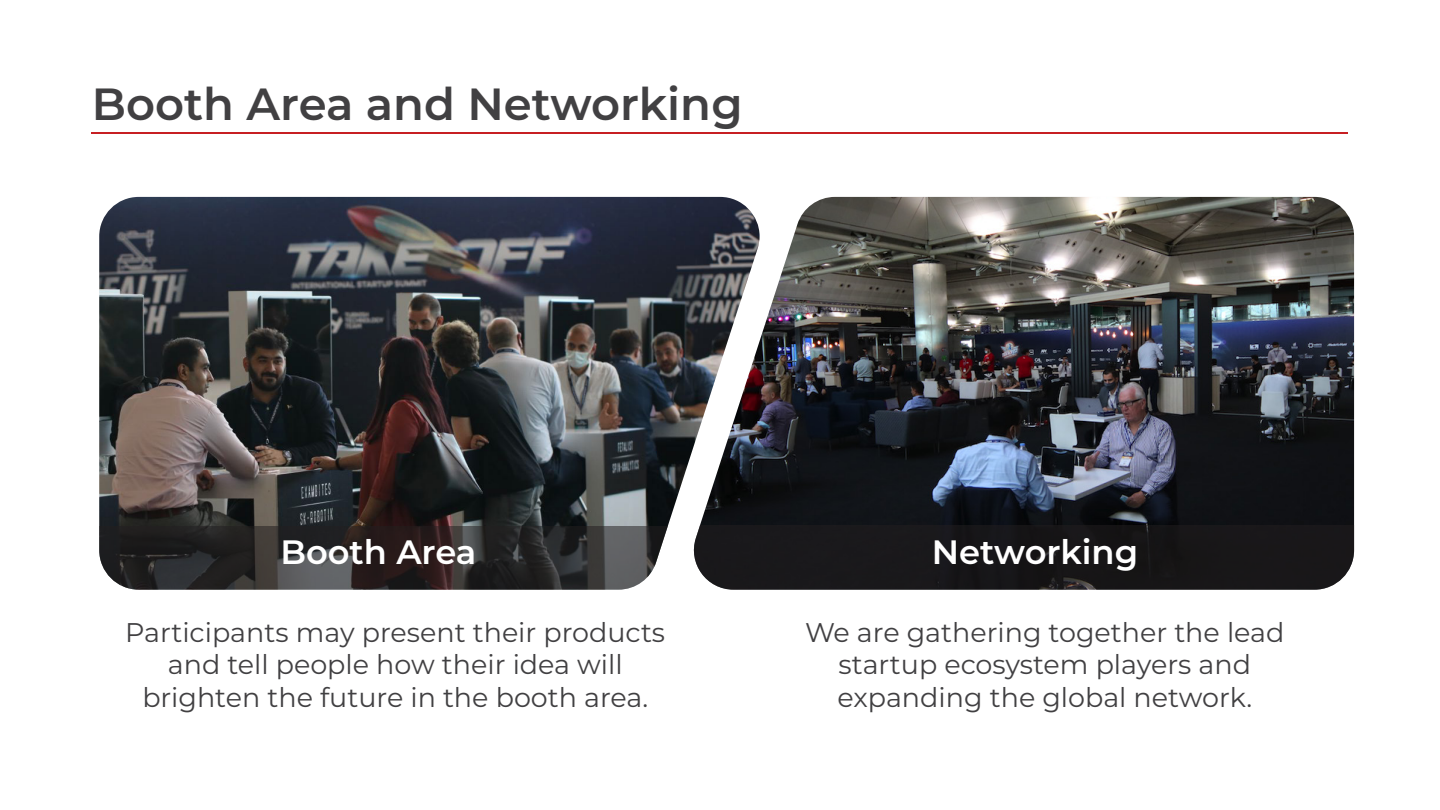
<style>
.page{position:relative;width:1440px;height:810px;background:#fff}
.page>*{position:absolute;margin:0;border:0;box-sizing:border-box;transform-origin:0 0}
.t1{font:600 45px "Montserrat";color:#414042}
.t2{font:600 33.75px "Montserrat";color:#fff}
.t3{font:27px/32.4px "Montserrat";color:#414042;text-align:center}
</style>
<div class="page">
<img style="left:760px;top:197px;width:594px;height:328px">
<div style="left:688px;top:525px;width:666px;height:65px;background:#191719"></div>
<img style="left:99px;top:197px;width:661px;height:393px">
<svg style="left:99px;top:526px;width:625px;height:64px;background:#413f3f"></svg>
<hr style="left:92px;top:132px;width:1256px;height:1px;background:#c71f23">
<h1 class="t1" style="left:92px;top:72px;width:652px">Booth Area and Networking</h1>
<p class="t2" style="left:280px;top:528px;width:198px">Booth Area</p>
<p class="t2" style="left:932px;top:528px;width:208px">Networking</p>
<p class="t3" style="left:125px;top:615px;width:541px">Participants may present their products and tell people how their idea will brighten the future in the booth area.</p>
<p class="t3" style="left:805px;top:615px;width:481px">We are gathering together the lead startup ecosystem players and expanding the global network.</p>
</div>
